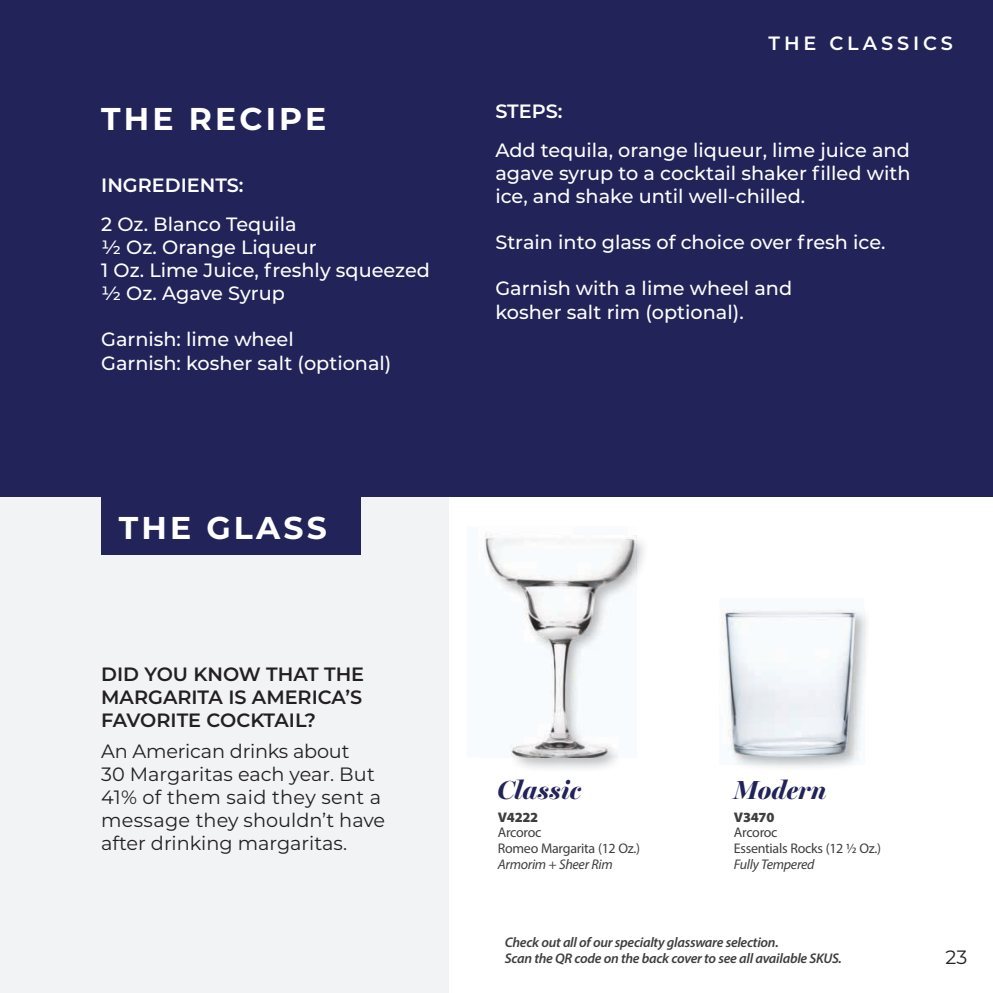
<style>
.page{position:relative;width:993px;height:993px;background:#fff}
.page>*{position:absolute;margin:0;border:0;box-sizing:border-box;transform-origin:0 0}
.t1{font:700 31.5px "Montserrat";letter-spacing:.1em;color:#fff}
.t2{font:italic 700 26.25px "Miller Banner";color:#222359;scale:1.04 1}
.t3{font:500 19.25px/23.1px "Montserrat";color:#fff}
.t4{font:19.25px/23.1px "Montserrat";color:#231f20}
.t5{font:600 19.25px/23.1px "Montserrat";color:#231f20;text-align:justify}
.t6{font:600 19.25px "Montserrat";color:#fff}
.t7{font:600 19.25px "Montserrat";letter-spacing:.2em;color:#fff}
.t8{font:italic 600 14px/15.8px "Myriad Pro";letter-spacing:-.02em;color:#3e3e3f}
.t9{font:14px/15.8px "Myriad Pro";letter-spacing:-.02em;color:#3e3e3f}
.t10{font:italic 14px "Myriad Pro";letter-spacing:-.02em;color:#3e3e3f}
.t11{font:900 14px "Myriad Pro";letter-spacing:-.02em;color:#3e3e3f}
</style>
<div class="page">
<img style="left:0;top:0;width:1px;height:482px">
<div style="left:0;top:482px;width:449px;height:510px;background:#f2f3f4"></div>
<div style="left:1px;top:0;width:991px;height:496px;background:#222359"></div>
<div style="left:101px;top:496px;width:260px;height:58px;background:#222359"></div>
<img style="left:514px;top:535px;width:130px;height:234px">
<img style="left:484px;top:535px;width:152px;height:222px">
<img style="left:739px;top:614px;width:128px;height:153px">
<img style="left:721px;top:609px;width:143px;height:155px">
<h1 class="t1" style="left:101px;top:96px;width:226px">THE RECIPE</h1>
<p class="t6" style="left:101px;top:171px;width:144px">INGREDIENTS:</p>
<p class="t3" style="left:101px;top:211px;width:330px">2 Oz. Blanco Tequila<br>1/2 Oz. Orange Liqueur<br>1 Oz. Lime Juice, freshly squeezed<br>1/2 Oz. Agave Syrup</p>
<p class="t3" style="left:101px;top:327px;width:292px">Garnish: lime wheel<br>Garnish: kosher salt (optional)</p>
<h1 class="t1" style="left:119px;top:504px;width:209px">THE GLASS</h1>
<p class="t5" style="left:101px;top:661px;width:264px">DID YOU KNOW THAT THE MARGARITA IS AMERICA’S FAVORITE COCKTAIL?</p>
<p class="t4" style="left:101px;top:738px;width:285px">An American drinks about<br>30 Margaritas each year. But<br>41% of them said they sent a message they shouldn’t have after drinking margaritas.</p>
<p class="t7" style="left:768px;top:30px;width:186px">THE CLASSICS</p>
<p class="t6" style="left:495px;top:97px;width:69px">STEPS:</p>
<p class="t3" style="left:495px;top:137px;width:416px;text-align:justify">Add tequila, orange liqueur, lime juice and agave syrup to a cocktail shaker filled with ice, and shake until well-chilled.</p>
<p class="t3" style="left:495px;top:230px;width:391px">Strain into glass of choice over fresh ice.</p>
<p class="t3" style="left:495px;top:276px;width:298px">Garnish with a lime wheel and kosher salt rim (optional).</p>
<h2 class="t2" style="left:497px;top:773px;width:82px">Classic</h2>
<h2 class="t2" style="left:733px;top:773px;width:91px">Modern</h2>
<p class="t11" style="left:497px;top:807px;width:42px">V4222</p>
<p class="t9" style="left:497px;top:824px;width:144px">Arcoroc<br>Romeo Margarita (12 Oz.)</p>
<p class="t10" style="left:497px;top:855px;width:116px">Armorim + Sheer Rim</p>
<p class="t11" style="left:733px;top:807px;width:42px">V3470</p>
<p class="t9" style="left:733px;top:824px;width:149px">Arcoroc<br>Essentials Rocks (12 1/2 Oz.)</p>
<p class="t10" style="left:733px;top:855px;width:82px">Fully Tempered</p>
<p class="t8" style="left:504px;top:934px;width:338px">Check out all of our specialty glassware selection.<br>Scan the QR code on the back cover to see all available SKUS.</p>
<p class="t4" style="left:945px;top:945px;width:23px">23</p>
</div>
